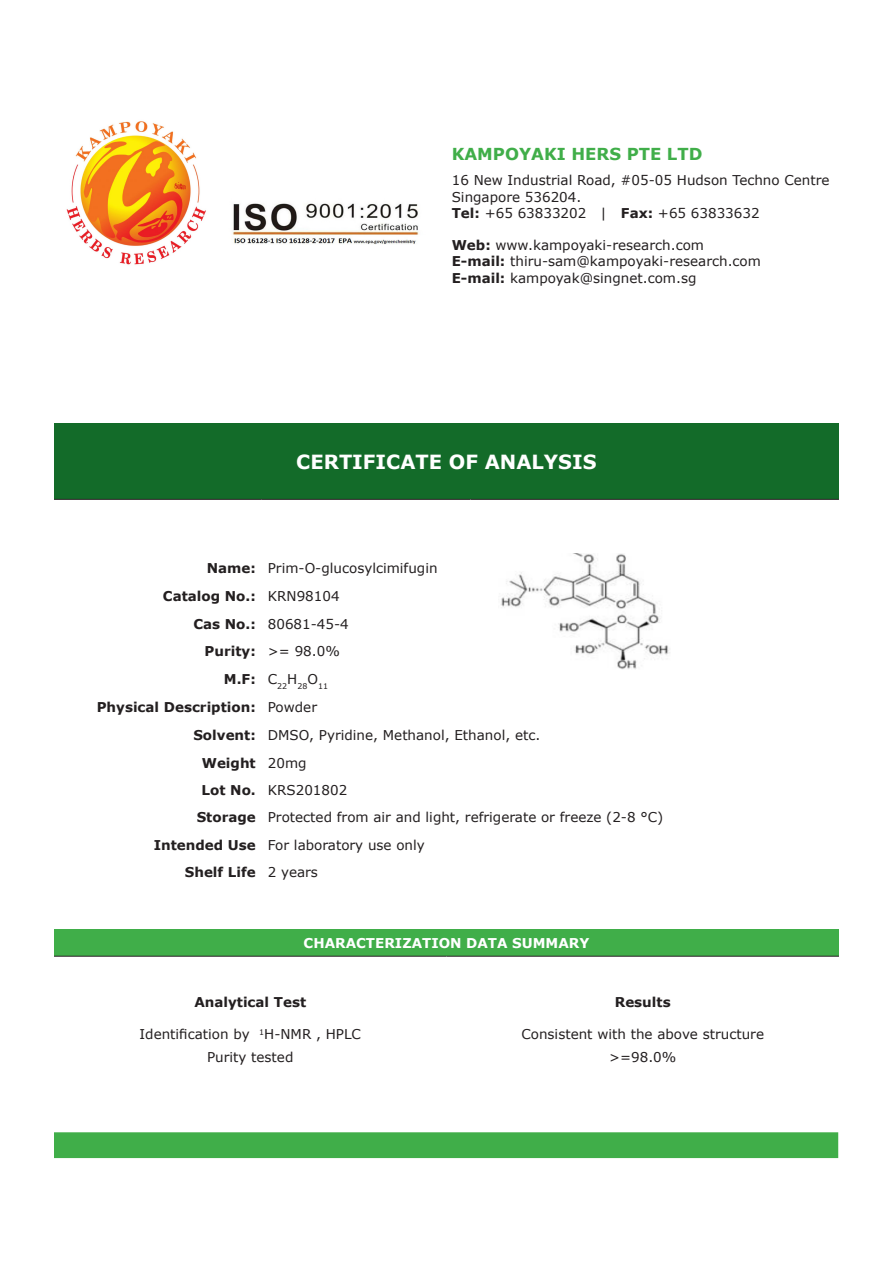
<style>
.page{position:relative;width:893px;height:1263px;background:#fff}
.page>*{position:absolute;margin:0;border:0;box-sizing:border-box;transform-origin:0 0}
.t1{font:700 19.5px "Verdana";color:#fff}
.t2{font:700 16.5px "Verdana";color:#40ae49}
.t3{font:13.5px "Verdana";color:#231f20}
.t4{font:700 13.5px "Verdana";color:#231f20}
.t5{font:700 13.5px "Verdana";color:#fff}
.t6{font:7.8px "Verdana";color:#231f20}
.s1{font-weight:700}
</style>
<div class="page">
<img style="left:66px;top:121px;width:140px;height:144px">
<img style="left:232px;top:203px;width:187px;height:41px">
<div style="left:54px;top:423px;width:785px;height:76px;background:#136b29"></div>
<hr style="left:54px;top:499px;width:208px;height:1px;background:#231f20">
<hr style="left:262px;top:499px;width:208px;height:1px;background:#231f20">
<hr style="left:470px;top:499px;width:369px;height:1px;background:#231f20">
<img style="left:501px;top:554px;width:169px;height:116px">
<div style="left:54px;top:929px;width:785px;height:27px;background:#40ae49"></div>
<hr style="left:54px;top:956px;width:392px;height:1px;background:#231f20">
<hr style="left:446px;top:956px;width:393px;height:1px;background:#231f20">
<div style="left:54px;top:1132px;width:784px;height:26px;background:#40ae49"></div>
<p class="t2" style="left:452px;top:143px;width:252px">KAMPOYAKI HERS PTE LTD</p>
<p class="t3" style="left:452px;top:172px;width:379px">16 New Industrial Road, #05-05 Hudson Techno Centre</p>
<p class="t3" style="left:452px;top:188px;width:131px">Singapore 536204.</p>
<p class="t3" style="left:452px;top:204px;width:309px"><span class="s1">Tel:</span> +65 63833202 | <span class="s1">Fax:</span> +65 63833632</p>
<p class="t3" style="left:452px;top:237px;width:254px"><span class="s1">Web:</span> www.kampoyaki-research.com</p>
<p class="t3" style="left:452px;top:253px;width:311px"><span class="s1">E-mail:</span> thiru-sam@kampoyaki-research.com</p>
<p class="t3" style="left:452px;top:269px;width:246px"><span class="s1">E-mail:</span> kampoyak@singnet.com.sg</p>
<p class="t1" style="left:296px;top:449px;width:302px">CERTIFICATE OF ANALYSIS</p>
<p class="t4" style="left:207px;top:559px;width:51px">Name:</p>
<p class="t3" style="left:268px;top:559px;width:171px">Prim-O-glucosylcimifugin</p>
<p class="t4" style="left:163px;top:587px;width:94px">Catalog No.:</p>
<p class="t3" style="left:268px;top:587px;width:73px">KRN98104</p>
<p class="t4" style="left:193px;top:615px;width:64px">Cas No.:</p>
<p class="t3" style="left:268px;top:615px;width:82px">80681-45-4</p>
<p class="t4" style="left:205px;top:643px;width:53px">Purity:</p>
<p class="t3" style="left:268px;top:643px;width:74px">&gt;= 98.0%</p>
<p class="t4" style="left:224px;top:670px;width:33px">M.F:</p>
<p class="t6" style="left:268px;top:681px;width:62px"><sup>C</sup>22<sup>H</sup>28<sup>O</sup>11</p>
<p class="t4" style="left:97px;top:698px;width:161px">Physical Description:</p>
<p class="t3" style="left:268px;top:698px;width:51px">Powder</p>
<p class="t4" style="left:193px;top:726px;width:64px">Solvent:</p>
<p class="t3" style="left:268px;top:726px;width:274px">DMSO, Pyridine, Methanol, Ethanol, etc.</p>
<p class="t4" style="left:202px;top:754px;width:56px">Weight</p>
<p class="t3" style="left:268px;top:754px;width:40px">20mg</p>
<p class="t4" style="left:202px;top:781px;width:56px">Lot No.</p>
<p class="t3" style="left:268px;top:781px;width:81px">KRS201802</p>
<p class="t4" style="left:197px;top:808px;width:61px">Storage</p>
<p class="t3" style="left:268px;top:808px;width:397px">Protected from air and light, refrigerate or freeze (2-8 °C)</p>
<p class="t4" style="left:154px;top:836px;width:104px">Intended Use</p>
<p class="t3" style="left:268px;top:836px;width:159px">For laboratory use only</p>
<p class="t4" style="left:185px;top:864px;width:72px">Shelf Life</p>
<p class="t3" style="left:268px;top:864px;width:52px">2 years</p>
<p class="t5" style="left:304px;top:934px;width:287px">CHARACTERIZATION DATA SUMMARY</p>
<p class="t4" style="left:194px;top:993px;width:113px">Analytical Test</p>
<p class="t4" style="left:615px;top:993px;width:57px">Results</p>
<p class="t3" style="left:140px;top:1026px;width:223px">Identification by <sup>1</sup>H-NMR , HPLC</p>
<p class="t3" style="left:521px;top:1026px;width:244px">Consistent with the above structure</p>
<p class="t3" style="left:207px;top:1048px;width:88px">Purity tested</p>
<p class="t3" style="left:609px;top:1048px;width:69px">&gt;=98.0%</p>
</div>
